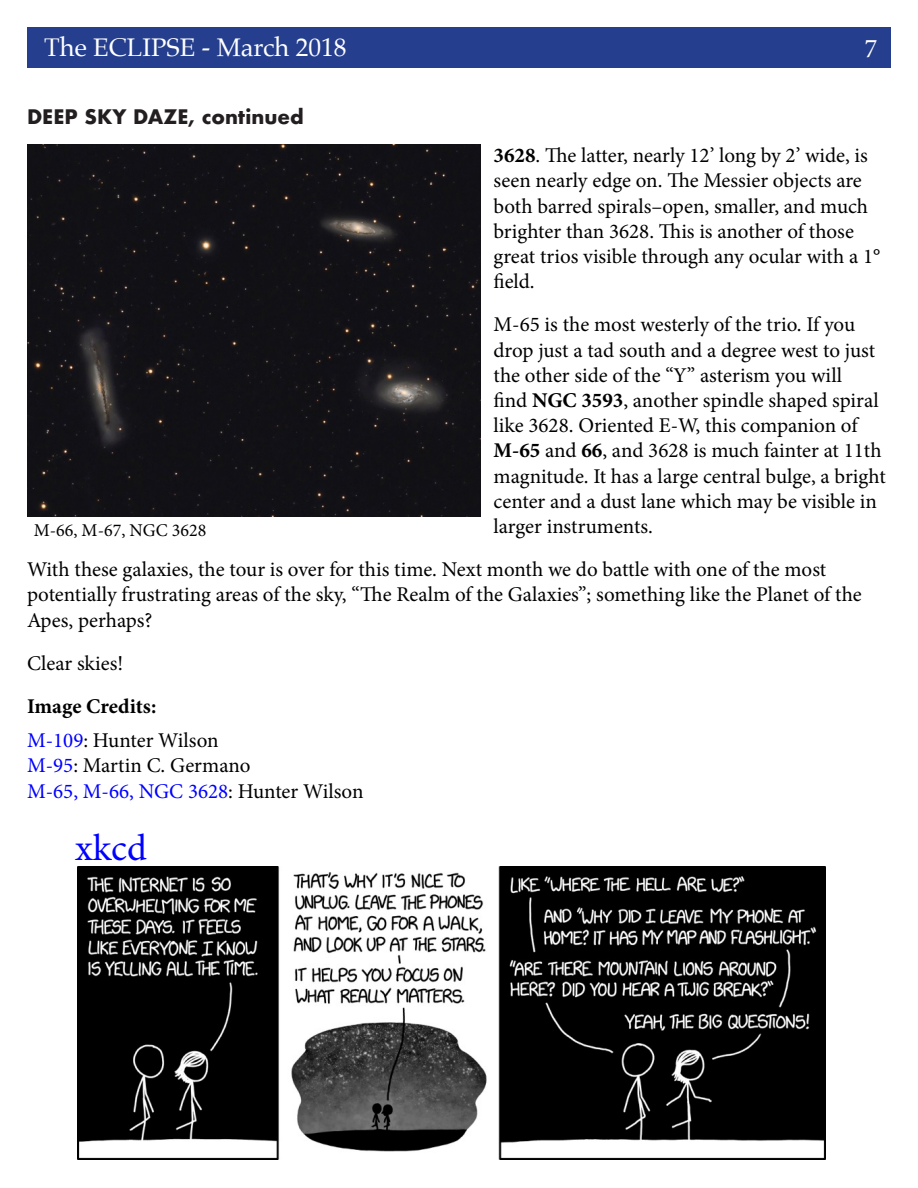
<style>
.page{position:relative;width:918px;height:1188px;background:#fff}
.page>*{position:absolute;margin:0;border:0;box-sizing:border-box;transform-origin:0 0}
.t1{font:37.5px "Minion Pro";color:#00f}
.t2{font:27px "Minion Pro";color:#fff}
.t3{font:25.5px "Palatino";color:#fff}
.t4{font:21px/25.2px "Minion Pro";color:#000}
.t5{font:700 21px/34.2px "Minion Pro";color:#000}
.t6{font:700 19.5px "Futura";color:#231f20}
.t7{font:18px "Minion Pro";color:#000}
.s1{font-weight:700}
.s2{font-weight:400;color:#00f}
.s3{font-weight:400}
.s4{color:#00f}
</style>
<div class="page">
<div style="left:27px;top:27px;width:864px;height:41px;background:#253f8e"></div>
<img style="left:27px;top:145px;width:453px;height:371px">
<img style="left:77px;top:866px;width:749px;height:294px">
<p class="t3" style="left:44px;top:35px;width:304px">The ECLIPSE - March 2018</p>
<p class="t2" style="left:865px;top:31px;width:14px">7</p>
<p class="t6" style="left:27px;top:103px;width:278px">DEEP SKY DAZE, continued</p>
<p class="t4" style="left:494px;top:143px;width:388px"><span class="s1">3628</span>. The latter, nearly 12’ long by 2’ wide, is seen nearly edge on. The Messier objects are both barred spirals–open, smaller, and much brighter than 3628. This is another of those great trios visible through any ocular with a 1° field.</p>
<p class="t4" style="left:494px;top:312px;width:394px">M-65 is the most westerly of the trio. If you drop just a tad south and a degree west to just the other side of the “Y” asterism you will<br>find <span class="s1">NGC 3593</span>, another spindle shaped spiral like 3628. Oriented E-W, this companion of <span class="s1">M-65</span> and <span class="s1">66</span>, and 3628 is much fainter at 11th magnitude. It has a large central bulge, a bright center and a dust lane which may be visible in larger instruments.</p>
<p class="t4" style="left:27px;top:557px;width:836px">With these galaxies, the tour is over for this time. Next month we do battle with one of the most potentially frustrating areas of the sky, “The Realm of the Galaxies”; something like the Planet of the<br>Apes, perhaps?</p>
<p class="t4" style="left:27px;top:651px;width:98px">Clear skies!</p>
<p class="t5" style="left:27px;top:689px;width:193px">Image Credits:<br><span class="s2">M-109</span><span class="s3">: Hunter Wilson</span></p>
<p class="t4" style="left:27px;top:753px;width:338px"><span class="s4">M-95</span>: Martin C. Germano<br><span class="s4">M-65, M-66, NGC 3628</span>: Hunter Wilson</p>
<p class="t7" style="left:34px;top:518px;width:174px">M-66, M-67, NGC 3628</p>
<h1 class="t1" style="left:75px;top:822px;width:73px">xkcd</h1>
</div>
